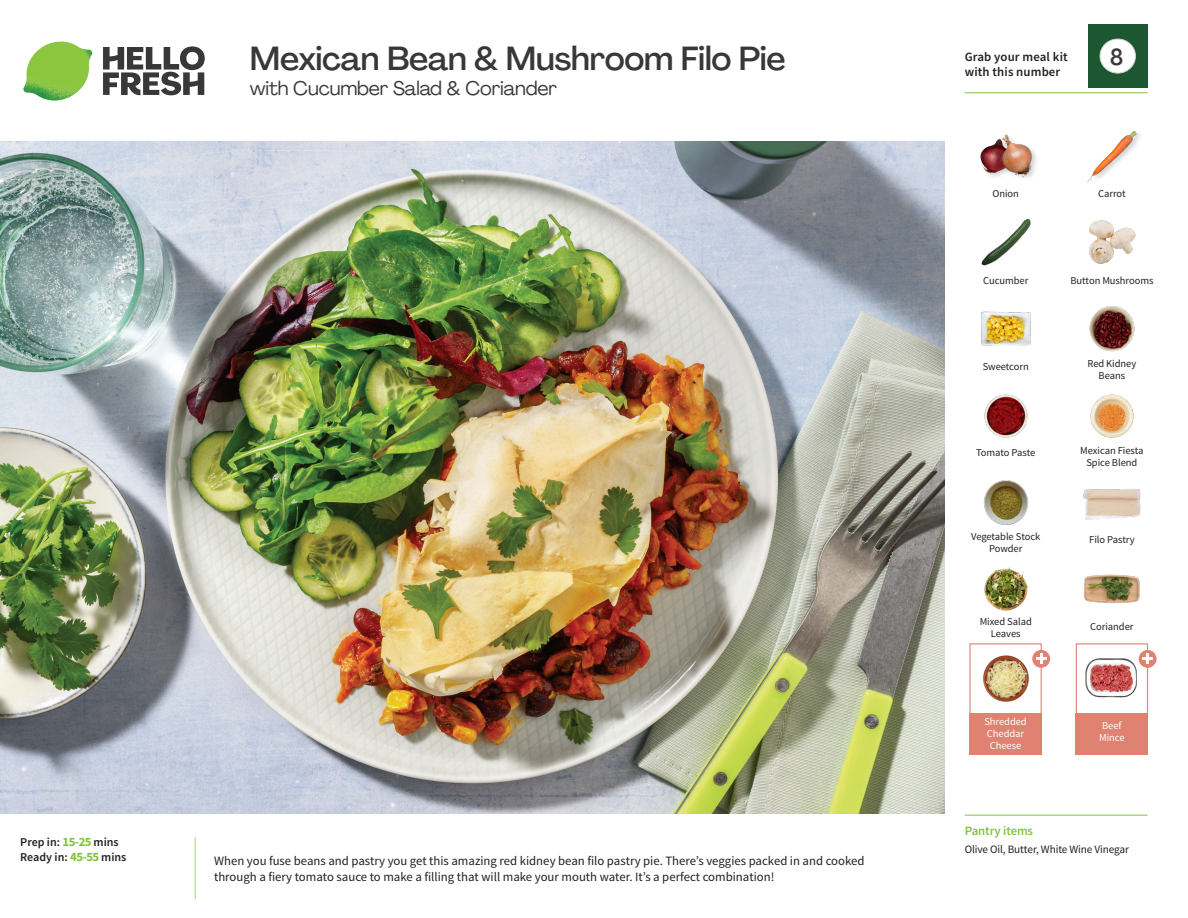
<style>
.page{position:relative;width:1188px;height:918px;background:#fff}
.page>*{position:absolute;margin:0;border:0;box-sizing:border-box;transform-origin:0 0}
._15_Titel_UK{font:500 33px "Agrandir";letter-spacing:-.01em;color:#383839}
._002_Label_Nr{font:500 22.8px "Agrandir";color:#383839;scale:.94 1}
._15_Titel_UK-2{font:19.5px "Agrandir";letter-spacing:-.01em;color:#383839}
.Step_6_Text_AU{font:12.75px/16.5px "Source Sans Pro";color:#231f20}
.t1{font:600 12.75px/15px "Source Sans Pro";letter-spacing:.01em;color:#231f20}
._04_Headers_Front{font:600 12.75px "Source Sans Pro";letter-spacing:-.01em;color:#81c340}
._04_Intro{font:600 12px "Source Sans Pro";color:#231f20}
._05_Pantry{font:11.25px "Source Sans Pro";letter-spacing:-.01em;color:#231f20}
._18_FRONT_ingredients{font:10.5px/12px "Source Sans Pro";letter-spacing:-.005em;color:#231f20;text-align:center}
._18_FRONT_ingredients-2{font:10.5px/12px "Source Sans Pro";letter-spacing:-.005em;color:#fff}
.s1{font-weight:700;font-size:12.75px;color:#81c340}
</style>
<div class="page">
<svg style="left:103px;top:46px;width:102px;height:49px"></svg>
<img style="left:23px;top:42px;width:69px;height:59px">
<img style="left:0;top:142px;width:945px;height:672px">
<div style="left:1076px;top:643px;width:72px;height:73px;border:1px solid #df8272"></div>
<div style="left:1076px;top:713px;width:72px;height:41px;background:#df8272"></div>
<div style="left:969px;top:713px;width:73px;height:41px;background:#df8272"></div>
<img style="left:1086px;top:658px;width:51px;height:40px">
<div style="left:969px;top:643px;width:73px;height:73px;border:1px solid #df8272"></div>
<img style="left:983px;top:653px;width:51px;height:49px">
<svg style="left:1032px;top:650px;width:18px;height:18px"></svg>
<svg style="left:1036px;top:654px;width:10px;height:10px"></svg>
<img style="left:1089px;top:306px;width:46px;height:46px">
<img style="left:1090px;top:394px;width:44px;height:44px">
<img style="left:984px;top:394px;width:44px;height:44px">
<img style="left:983px;top:480px;width:46px;height:45px">
<img style="left:984px;top:567px;width:44px;height:44px">
<img style="left:981px;top:311px;width:50px;height:35px">
<img style="left:981px;top:218px;width:50px;height:48px">
<img style="left:1089px;top:220px;width:47px;height:44px">
<div style="left:979px;top:133px;width:60px;height:51px;background:#231f20;opacity:.2"></div>
<img style="left:979px;top:133px;width:55px;height:51px">
<img style="left:1086px;top:130px;width:54px;height:52px">
<img style="left:1083px;top:489px;width:58px;height:31px">
<div style="left:1139px;top:650px;width:18px;height:18px;background:#df8272;border-radius:50%"></div>
<svg style="left:1142px;top:654px;width:11px;height:10px"></svg>
<img style="left:1084px;top:574px;width:56px;height:30px">
<hr style="left:965px;top:815px;width:183px;height:1px;background:#81c340">
<hr style="left:965px;top:92px;width:183px;height:1px;background:#81c340">
<div style="left:1088px;top:24px;width:60px;height:64px;background:#1d5732"></div>
<div style="left:1100px;top:39px;width:35px;height:34px;background:#fff;border-radius:50%"></div>
<div style="left:1100px;top:39px;width:36px;height:34px;border:1px solid #d1d2d4;border-radius:50%"></div>
<p class="_15_Titel_UK" style="left:250px;top:38px;width:537px">Mexican Bean &amp; Mushroom Filo Pie</p>
<p class="_15_Titel_UK-2" style="left:250px;top:76px;width:309px">with Cucumber Salad &amp; Coriander</p>
<p class="_04_Intro" style="left:20px;top:835px;width:100px">Prep in: <span class="s1">15-25</span> mins</p>
<p class="_04_Intro" style="left:20px;top:850px;width:108px">Ready in: <span class="s1">45-55</span> mins</p>
<p class="Step_6_Text_AU" style="left:214px;top:852px;width:652px">When you fuse beans and pastry you get this amazing red kidney bean filo pastry pie. There’s veggies packed in and cooked through a fiery tomato sauce to make a filling that will make your mouth water. It’s a perfect combination!</p>
<p class="t1" style="left:965px;top:50px;width:104px">Grab your meal kit with this number</p>
<p class="_002_Label_Nr" style="left:1110px;top:43px;width:15px">8</p>
<p class="_18_FRONT_ingredients" style="left:993px;top:188px;width:28px">Onion</p>
<p class="_18_FRONT_ingredients" style="left:1098px;top:188px;width:29px">Carrot</p>
<p class="_18_FRONT_ingredients" style="left:983px;top:274px;width:47px">Cucumber</p>
<p class="_18_FRONT_ingredients" style="left:1070px;top:274px;width:85px">Button Mushrooms</p>
<p class="_18_FRONT_ingredients" style="left:983px;top:361px;width:48px">Sweetcorn</p>
<p class="_18_FRONT_ingredients" style="left:1087px;top:357px;width:51px">Red Kidney<br>Beans</p>
<p class="_18_FRONT_ingredients" style="left:976px;top:447px;width:61px">Tomato Paste</p>
<p class="_18_FRONT_ingredients" style="left:1080px;top:445px;width:65px">Mexican Fiesta<br>Spice Blend</p>
<p class="_18_FRONT_ingredients" style="left:971px;top:531px;width:71px">Vegetable Stock<br>Powder</p>
<p class="_18_FRONT_ingredients" style="left:1089px;top:534px;width:47px">Filo Pastry</p>
<p class="_18_FRONT_ingredients" style="left:980px;top:616px;width:54px">Mixed Salad<br>Leaves</p>
<p class="_18_FRONT_ingredients" style="left:1090px;top:621px;width:45px">Coriander</p>
<p class="_18_FRONT_ingredients-2" style="left:984px;top:716px;width:44px">Shredded<br>Cheddar<br>Cheese</p>
<p class="_18_FRONT_ingredients-2" style="left:1099px;top:720px;width:27px">Beef<br>Mince</p>
<p class="_04_Headers_Front" style="left:965px;top:822px;width:70px">Pantry items</p>
<p class="_05_Pantry" style="left:965px;top:842px;width:166px">Olive Oil, Butter, White Wine Vinegar</p>
</div>
